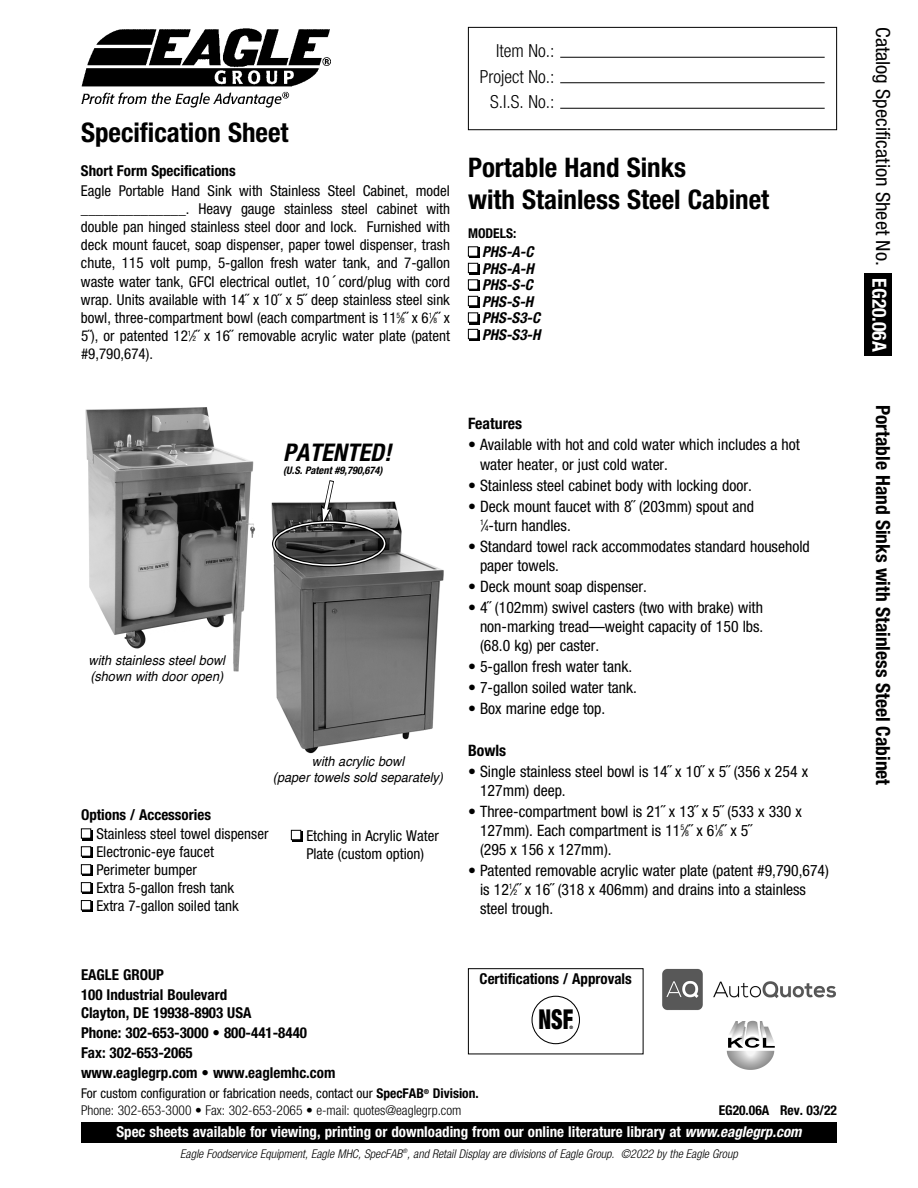
<style>
.page{position:relative;width:918px;height:1188px;background:#fff}
.page>*{position:absolute;margin:0;border:0;box-sizing:border-box;transform-origin:0 0}
.t1{font:900 condensed 27.45px "Helvetica Neue LT Pro";color:#000;scale:.78 1}
.t2{font:700 condensed 27px/32.4px "Helvetica Neue LT Pro";color:#000}
.t3{font:italic 700 condensed 24.3px "Helvetica Neue LT Pro";color:#000}
.t4{font:700 condensed 19.5px "Helvetica Neue LT Pro";color:#000}
.t5{font:condensed 19.5px "Helvetica Neue LT Pro";color:#000;scale:1.05 1}
.t6{font:300 condensed 18px/25.5px "Helvetica Neue LT Pro";color:#000;text-align:right}
.t7{font:condensed 15.75px/18.9px "Helvetica Neue LT Pro";color:#000}
.t8{font:700 condensed 15.75px "Helvetica Neue LT Pro";color:#000}
.t9{font:condensed 15px/18.1px "Helvetica Neue LT Pro";color:#000}
.t10{font:700 condensed 15px/20.1px "Helvetica Neue LT Pro";color:#000}
.t11{font:700 condensed 15px "Helvetica Neue LT Pro";color:#fff}
.t12{font:italic 700 condensed 15px/16.5px "Helvetica Neue LT Pro";color:#000}
.t13{font:300 condensed 13.5px/16.2px "Helvetica Neue LT Pro";color:#000}
.t14{font:italic 13.5px/16.2px "Helvetica";color:#000;text-align:center;scale:.94 1}
.t15{font:700 condensed 13.5px "Helvetica Neue LT Pro";color:#000}
.t16{font:italic 300 condensed 12px "Helvetica Neue LT Pro";color:#000}
.t17{font:italic 700 condensed 10.5px "Helvetica Neue LT Pro";color:#000}
.t18{font:900 condensed 4.65px "Helvetica Neue LT Pro";color:#000}
.s1{font-family:"Lucida Grande";font-stretch:normal}
.s2{font-size:7.5px}
.s3{font-size:7.8px}
.s4{font-weight:400}
.s5{font-weight:700}
.s6{font-style:italic}
.s7{font-weight:700;color:#fff}
</style>
<div class="page">
<img style="left:85px;top:407px;width:170px;height:265px">
<img style="left:271px;top:501px;width:173px;height:253px">
<div style="left:864px;top:274px;width:28px;height:82px;background:#000"></div>
<div style="left:468px;top:27px;width:369px;height:103px;border:1px solid #000"></div>
<hr style="left:560px;top:82px;width:265px;height:1px;background:#000">
<hr style="left:560px;top:57px;width:265px;height:1px;background:#000">
<hr style="left:560px;top:108px;width:265px;height:1px;background:#000">
<img style="left:81px;top:28px;width:250px;height:79px">
<div style="left:81px;top:1122px;width:756px;height:21px;background:#000"></div>
<div style="left:470px;top:264px;width:10px;height:11px;background:#000"></div>
<div style="left:469px;top:264px;width:8px;height:8px;background:#fff"></div>
<div style="left:468px;top:263px;width:10px;height:10px;border:1px solid #000"></div>
<div style="left:470px;top:281px;width:10px;height:10px;background:#000"></div>
<div style="left:469px;top:280px;width:8px;height:9px;background:#fff"></div>
<div style="left:468px;top:279px;width:10px;height:11px;border:1px solid #000"></div>
<div style="left:470px;top:248px;width:10px;height:10px;background:#000"></div>
<div style="left:469px;top:247px;width:8px;height:9px;background:#fff"></div>
<div style="left:468px;top:246px;width:10px;height:11px;border:1px solid #000"></div>
<div style="left:470px;top:314px;width:10px;height:10px;background:#000"></div>
<div style="left:469px;top:313px;width:8px;height:9px;background:#fff"></div>
<div style="left:468px;top:312px;width:10px;height:11px;border:1px solid #000"></div>
<div style="left:470px;top:330px;width:10px;height:11px;background:#000"></div>
<div style="left:469px;top:330px;width:8px;height:8px;background:#fff"></div>
<div style="left:468px;top:329px;width:10px;height:10px;border:1px solid #000"></div>
<div style="left:470px;top:297px;width:10px;height:11px;background:#000"></div>
<div style="left:469px;top:297px;width:8px;height:8px;background:#fff"></div>
<div style="left:468px;top:296px;width:10px;height:10px;border:1px solid #000"></div>
<div style="left:82px;top:830px;width:11px;height:10px;background:#000"></div>
<div style="left:82px;top:829px;width:8px;height:9px;background:#fff"></div>
<div style="left:81px;top:828px;width:10px;height:11px;border:1px solid #000"></div>
<div style="left:82px;top:848px;width:11px;height:10px;background:#000"></div>
<div style="left:82px;top:847px;width:8px;height:9px;background:#fff"></div>
<div style="left:81px;top:846px;width:10px;height:11px;border:1px solid #000"></div>
<div style="left:82px;top:866px;width:11px;height:10px;background:#000"></div>
<div style="left:82px;top:865px;width:8px;height:9px;background:#fff"></div>
<div style="left:81px;top:864px;width:10px;height:10px;border:1px solid #000"></div>
<div style="left:82px;top:884px;width:11px;height:10px;background:#000"></div>
<div style="left:82px;top:883px;width:8px;height:9px;background:#fff"></div>
<div style="left:81px;top:882px;width:10px;height:10px;border:1px solid #000"></div>
<div style="left:82px;top:902px;width:11px;height:10px;background:#000"></div>
<div style="left:82px;top:901px;width:8px;height:9px;background:#fff"></div>
<div style="left:81px;top:900px;width:10px;height:10px;border:1px solid #000"></div>
<div style="left:292px;top:831px;width:11px;height:11px;background:#000"></div>
<div style="left:292px;top:831px;width:8px;height:8px;background:#fff"></div>
<div style="left:291px;top:830px;width:10px;height:10px;border:1px solid #000"></div>
<img style="left:726px;top:1020px;width:49px;height:50px">
<img style="left:662px;top:968px;width:174px;height:42px">
<div style="left:468px;top:968px;width:175px;height:86px;border:1px solid #000"></div>
<svg style="left:532px;top:996px;width:48px;height:48px"></svg>
<svg style="left:272px;top:480px;width:115px;height:87px"></svg>
<h2 class="t2" style="left:81px;top:119px;width:209px">Specification Sheet</h2>
<p class="t10" style="left:81px;top:162px;width:156px">Short Form Specifications</p>
<p class="t9" style="left:81px;top:183px;width:370px;text-align:justify">Eagle Portable Hand Sink with Stainless Steel Cabinet, model ______________. Heavy gauge stainless steel cabinet with double pan hinged stainless steel door and lock. Furnished with deck mount faucet, soap dispenser, paper towel dispenser, trash chute, 115 volt pump, 5-gallon fresh water tank, and 7-gallon waste water tank, GFCI electrical outlet, 10<span class="s1">´</span>cord/plug with cord wrap. Units available with 14˝ x 10˝ x 5˝ deep stainless steel sink bowl, three-compartment bowl (each compartment is 11<sup>5</sup>⁄<span class="s2">8</span>˝ x 6<sup>1</sup>⁄<span class="s2">8</span>˝ x 5˝), or patented 12<sup>1</sup>⁄<span class="s2">2</span>˝ x 16˝ removable acrylic water plate (patent #9,790,674).</p>
<p class="t6" style="left:480px;top:39px;width:76px">Item No.:<br>Project No.:<br>S.I.S. No.:</p>
<h2 class="t2" style="left:468px;top:153px;width:303px">Portable Hand Sinks<br>with Stainless Steel Cabinet</h2>
<p class="t15" style="left:468px;top:228px;width:50px">MODELS:</p>
<p class="t12" style="left:482px;top:244px;width:60px">PHS-A-C<br>PHS-A-H<br>PHS-S-C<br>PHS-S-H<br>PHS-S3-C<br>PHS-S3-H</p>
<h3 class="t3" style="left:283px;top:439px;width:110px">PATENTED!</h3>
<p class="t17" style="left:283px;top:464px;width:101px">(U.S. Patent #9,790,674)</p>
<p class="t14" style="left:89px;top:653px;width:147px;text-align:left">with stainless steel bowl (shown with door open)</p>
<p class="t14" style="left:273px;top:755px;width:183px">with acrylic bowl<br>(paper towels sold separately)</p>
<p class="t10" style="left:81px;top:806px;width:132px">Options / Accessories</p>
<p class="t9" style="left:96px;top:826px;width:174px">Stainless steel towel dispenser<br>Electronic-eye faucet<br>Perimeter bumper<br>Extra 5-gallon fresh tank<br>Extra 7-gallon soiled tank</p>
<p class="t9" style="left:306px;top:828px;width:134px">Etching in Acrylic Water<br>Plate (custom option)</p>
<p class="t8" style="left:468px;top:418px;width:56px">Features</p>
<p class="t7" style="left:480px;top:436px;width:321px;line-height:19.5px;text-indent:-12px">• Available with hot and cold water which includes a hot water heater, or just cold water.</p>
<p class="t7" style="left:468px;top:477px;width:285px">• Stainless steel cabinet body with locking door.</p>
<p class="t7" style="left:480px;top:498px;width:275px;text-indent:-12px">• Deck mount faucet with 8˝ (203mm) spout and<br><sup>1</sup>⁄<span class="s3">4</span>-turn handles.</p>
<p class="t7" style="left:480px;top:538px;width:331px;text-indent:-12px">• Standard towel rack accommodates standard household paper towels.</p>
<p class="t7" style="left:468px;top:578px;width:181px">• Deck mount soap dispenser.</p>
<p class="t7" style="left:480px;top:599px;width:285px;text-align:justify;text-indent:-12px">• 4˝ (102mm) swivel casters (two with brake) with non-marking tread—weight capacity of 150 lbs. (68.0 kg) per caster.</p>
<p class="t7" style="left:468px;top:658px;width:166px">• 5-gallon fresh water tank.</p>
<p class="t7" style="left:468px;top:679px;width:170px">• 7-gallon soiled water tank.</p>
<p class="t7" style="left:468px;top:700px;width:139px">• Box marine edge top.</p>
<p class="t8" style="left:468px;top:745px;width:40px">Bowls</p>
<p class="t7" style="left:480px;top:763px;width:330px;text-indent:-12px">• Single stainless steel bowl is 14˝ x 10˝ x 5˝ (356 x 254 x<br>127mm) deep.</p>
<p class="t7" style="left:480px;top:803px;width:323px;text-indent:-12px">• Three-compartment bowl is 21˝ x 13˝ x 5˝ (533 x 330 x<br>127mm). Each compartment is 11<sup>5</sup>⁄<span class="s3">8</span>˝ x 6<sup>1</sup>⁄<span class="s3">8</span>˝ x 5˝<br>(295 x 156 x 127mm).</p>
<p class="t7" style="left:480px;top:862px;width:350px;text-indent:-12px">• Patented removable acrylic water plate (patent #9,790,674) is 12<sup>1</sup>⁄<span class="s3">2</span>˝ x 16˝ (318 x 406mm) and drains into a stainless steel trough.</p>
<p class="t10" style="left:81px;top:966px;width:148px">EAGLE GROUP<br>100 Industrial Boulevard</p>
<p class="t10" style="left:81px;top:1004px;width:256px">Clayton, DE 19938-8903 USA<br>Phone: 302-653-3000 • 800-441-8440<br>Fax: 302-653-2065<br>www.eaglegrp.com • www.eaglemhc.com</p>
<p class="t13" style="left:81px;top:1086px;width:399px"><span class="s4">For custom configuration or fabrication needs, contact our</span> <span class="s5">SpecFAB</span><sup>®</sup> <span class="s5">Division.<br></span>Phone: 302-653-3000 • Fax: 302-653-2065 • e-mail: quotes@eaglegrp.com</p>
<p class="t10" style="left:480px;top:970px;width:154px">Certifications / Approvals</p>
<h1 class="t1" style="left:538px;top:1004px;width:46px">NSF</h1>
<p class="t18" style="left:569px;top:1025px;width:5px">®</p>
<p class="t15" style="left:719px;top:1105px;width:120px">EG20.06A Rev. 03/22</p>
<p class="t11" style="left:116px;top:1126px;width:687px">Spec sheets available for viewing, printing or downloading from our online literature library at <span class="s6">www.eaglegrp.com</span></p>
<p class="t16" style="left:180px;top:1149px;width:559px">Eagle Foodservice Equipment, Eagle MHC, SpecFAB<sup>®</sup>, and Retail Display are divisions of Eagle Group. ©2022 by the Eagle Group</p>
<p class="t5" style="left:890px;top:27px;width:311px;rotate:90deg">Catalog Specification Sheet No. <span class="s7">EG20.06A</span></p>
<p class="t4" style="left:890px;top:405px;width:382px;rotate:90deg">Portable Hand Sinks with Stainless Steel Cabinet</p>
</div>
